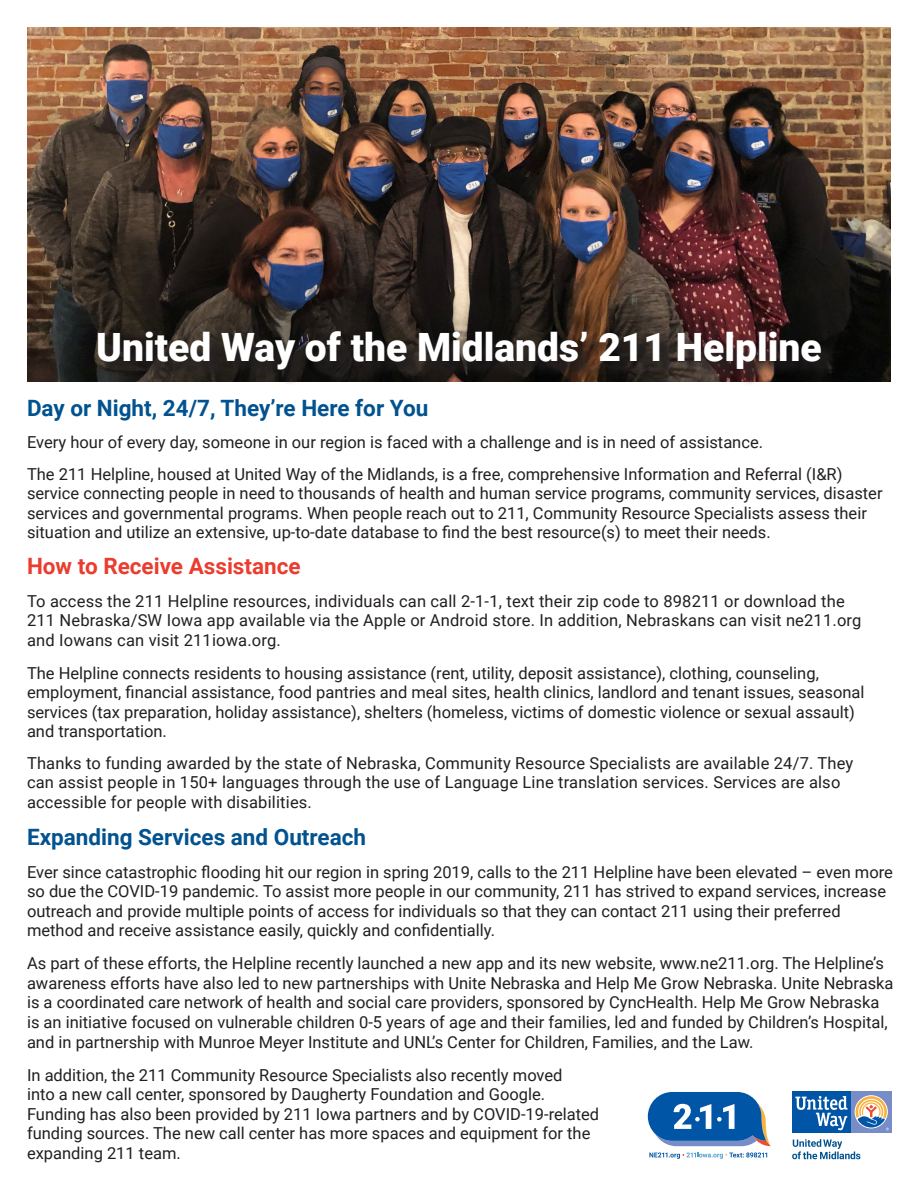
<style>
.page{position:relative;width:918px;height:1188px;background:#fff}
.page>*{position:absolute;margin:0;border:0;box-sizing:border-box;transform-origin:0 0}
.t1{font:900 39px "Roboto";color:#fff}
.Paragraph_Style_1{font:700 22.5px "Roboto";color:#01528f}
.Paragraph_Style_1-2{font:700 22.5px "Roboto";color:#ea3d2f}
.Paragraph_Style_1-3{font:16.5px/19.5px "Roboto";color:#231f20}
</style>
<div class="page">
<img style="left:27px;top:27px;width:864px;height:354px">
<svg style="left:100px;top:333px;width:738px;height:51px;background:#302825"></svg>
<svg style="left:648px;top:1092px;width:123px;height:54px"></svg>
<svg style="left:649px;top:1153px;width:118px;height:6px"></svg>
<div style="left:851px;top:1091px;width:40px;height:42px;background:#788dc7"></div>
<div style="left:792px;top:1091px;width:59px;height:42px;background:#0155a7"></div>
<svg style="left:855px;top:1095px;width:33px;height:33px"></svg>
<svg style="left:795px;top:1096px;width:53px;height:34px"></svg>
<svg style="left:856px;top:1096px;width:33px;height:34px"></svg>
<svg style="left:792px;top:1139px;width:68px;height:20px"></svg>
<p class="t1" style="left:96px;top:320px;width:727px">United Way of the Midlands’ 211 Helpline</p>
<p class="Paragraph_Style_1" style="left:27px;top:393px;width:403px">Day or Night, 24/7, They’re Here for You</p>
<p class="Paragraph_Style_1-3" style="left:27px;top:432px;width:738px">Every hour of every day, someone in our region is faced with a challenge and is in need of assistance.</p>
<p class="Paragraph_Style_1-3" style="left:27px;top:463px;width:857px">The 211 Helpline, housed at United Way of the Midlands, is a free, comprehensive Information and Referral (I&amp;R) service connecting people in need to thousands of health and human service programs, community services, disaster services and governmental programs. When people reach out to 211, Community Resource Specialists assess their situation and utilize an extensive, up-to-date database to find the best resource(s) to meet their needs.</p>
<p class="Paragraph_Style_1-2" style="left:27px;top:550px;width:275px">How to Receive Assistance</p>
<p class="Paragraph_Style_1-3" style="left:27px;top:590px;width:836px">To access the 211 Helpline resources, individuals can call 2-1-1, text their zip code to 898211 or download the<br>211 Nebraska/SW Iowa app available via the Apple or Android store. In addition, Nebraskans can visit ne211.org and Iowans can visit 211iowa.org.</p>
<p class="Paragraph_Style_1-3" style="left:27px;top:662px;width:839px">The Helpline connects residents to housing assistance (rent, utility, deposit assistance), clothing, counseling, employment, financial assistance, food pantries and meal sites, health clinics, landlord and tenant issues, seasonal services (tax preparation, holiday assistance), shelters (homeless, victims of domestic violence or sexual assault) and transportation.</p>
<p class="Paragraph_Style_1-3" style="left:27px;top:752px;width:828px">Thanks to funding awarded by the state of Nebraska, Community Resource Specialists are available 24/7. They can assist people in 150+ languages through the use of Language Line translation services. Services are also accessible for people with disabilities.</p>
<p class="Paragraph_Style_1" style="left:27px;top:821px;width:341px">Expanding Services and Outreach</p>
<p class="Paragraph_Style_1-3" style="left:27px;top:862px;width:867px">Ever since catastrophic flooding hit our region in spring 2019, calls to the 211 Helpline have been elevated – even more so due the COVID-19 pandemic. To assist more people in our community, 211 has strived to expand services, increase outreach and provide multiple points of access for individuals so that they can contact 211 using their preferred method and receive assistance easily, quickly and confidentially.</p>
<p class="Paragraph_Style_1-3" style="left:27px;top:953px;width:868px">As part of these efforts, the Helpline recently launched a new app and its new website, www.ne211.org. The Helpline’s awareness efforts have also led to new partnerships with Unite Nebraska and Help Me Grow Nebraska. Unite Nebraska is a coordinated care network of health and social care providers, sponsored by CyncHealth. Help Me Grow Nebraska is an initiative focused on vulnerable children 0-5 years of age and their families, led and funded by Children’s Hospital, and in partnership with Munroe Meyer Institute and UNL’s Center for Children, Families, and the Law.</p>
<p class="Paragraph_Style_1-3" style="left:27px;top:1065px;width:574px">In addition, the 211 Community Resource Specialists also recently moved<br>into a new call center, sponsored by Daugherty Foundation and Google.<br>Funding has also been provided by 211 Iowa partners and by COVID-19-related funding sources. The new call center has more spaces and equipment for the expanding 211 team.</p>
</div>
